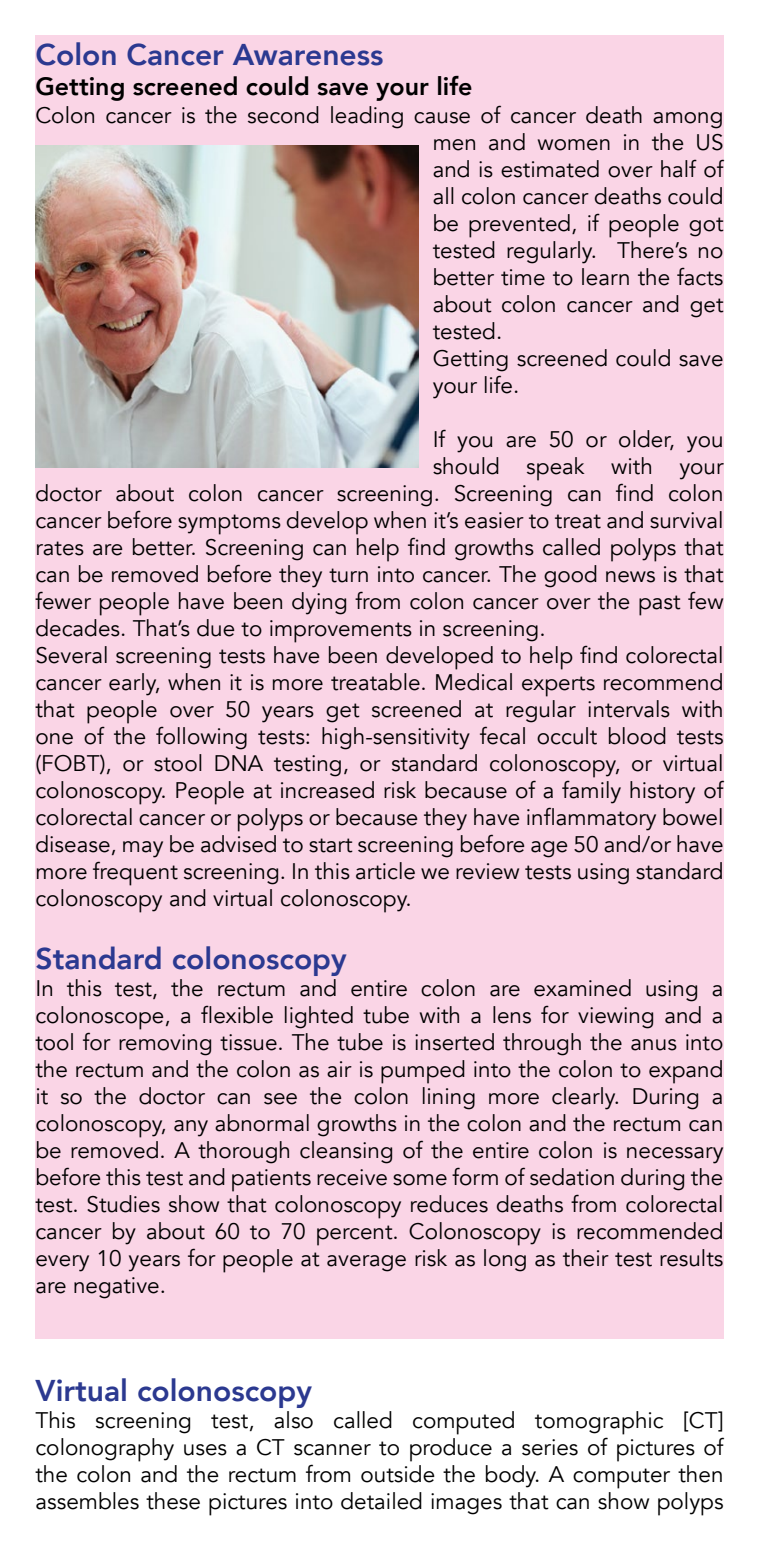
<style>
.page{position:relative;width:759px;height:1560px;background:#fff}
.page>*{position:absolute;margin:0;border:0;box-sizing:border-box;transform-origin:0 0}
.t1{font:800 30px "Avenir";color:#2b3990}
.t2{font:800 25px "Avenir";color:#000}
.t3{font:22.5px/27px "Avenir";color:#000;text-align:justify}
</style>
<div class="page">
<div style="left:35px;top:35px;width:688px;height:40px;background:#fad5e6"></div>
<div style="left:35px;top:70px;width:688px;height:34px;background:#fad5e6"></div>
<div style="left:35px;top:100px;width:688px;height:246px;background:#fad5e6"></div>
<div style="left:35px;top:343px;width:688px;height:57px;background:#fad5e6"></div>
<div style="left:35px;top:397px;width:688px;height:30px;background:#fad5e6"></div>
<div style="left:35px;top:424px;width:688px;height:219px;background:#fad5e6"></div>
<div style="left:35px;top:640px;width:688px;height:273px;background:#fad5e6"></div>
<div style="left:35px;top:910px;width:688px;height:30px;background:#fad5e6"></div>
<div style="left:35px;top:938px;width:688px;height:40px;background:#fad5e6"></div>
<div style="left:35px;top:973px;width:688px;height:327px;background:#fad5e6"></div>
<div style="left:35px;top:1298px;width:688px;height:40px;background:#fad5e6"></div>
<img style="left:35px;top:145px;width:383px;height:323px">
<h1 class="t1" style="left:35px;top:32px;width:349px">Colon Cancer Awareness</h1>
<p class="t2" style="left:35px;top:67px;width:438px">Getting screened could save your life</p>
<p class="t3" style="left:432px;top:102px;width:292px;text-align:left;text-indent:-397px">Colon cancer is the second leading cause of cancer death among men and women in the US and is estimated over half of all colon cancer deaths could be prevented, if people got tested regularly. There’s no better time to learn the facts about colon cancer and get tested.<br>Getting screened could save your life.</p>
<p class="t3" style="left:432px;top:426px;width:292px">If you are 50 or older, you</p>
<p class="t3" style="left:432px;top:453px;width:292px">should speak with your</p>
<p class="t3" style="left:35px;top:480px;width:689px">doctor about colon cancer screening. Screening can find colon</p>
<p class="t3" style="left:35px;top:507px;width:689px">cancer before symptoms develop when it’s easier to treat and survival</p>
<p class="t3" style="left:35px;top:534px;width:689px">rates are better. Screening can help find growths called polyps that</p>
<p class="t3" style="left:35px;top:561px;width:689px">can be removed before they turn into cancer. The good news is that</p>
<p class="t3" style="left:35px;top:588px;width:689px">fewer people have been dying from colon cancer over the past few</p>
<p class="t3" style="left:35px;top:615px;width:511px">decades. That’s due to improvements in screening.</p>
<p class="t3" style="left:35px;top:642px;width:689px">Several screening tests have been developed to help find colorectal</p>
<p class="t3" style="left:35px;top:669px;width:689px">cancer early, when it is more treatable. Medical experts recommend</p>
<p class="t3" style="left:35px;top:696px;width:689px">that people over 50 years get screened at regular intervals with</p>
<p class="t3" style="left:35px;top:723px;width:689px">one of the following tests: high-sensitivity fecal occult blood tests</p>
<p class="t3" style="left:35px;top:750px;width:689px">(FOBT), or stool DNA testing, or standard colonoscopy, or virtual</p>
<p class="t3" style="left:35px;top:777px;width:689px">colonoscopy. People at increased risk because of a family history of</p>
<p class="t3" style="left:35px;top:804px;width:689px">colorectal cancer or polyps or because they have inflammatory bowel</p>
<p class="t3" style="left:35px;top:831px;width:689px">disease, may be advised to start screening before age 50 and/or have</p>
<p class="t3" style="left:35px;top:858px;width:689px">more frequent screening. In this article we review tests using standard</p>
<p class="t3" style="left:35px;top:885px;width:377px">colonoscopy and virtual colonoscopy.</p>
<h1 class="t1" style="left:35px;top:935px;width:313px">Standard colonoscopy</h1>
<p class="t3" style="left:35px;top:975px;width:689px">In this test, the rectum and entire colon are examined using a colonoscope, a flexible lighted tube with a lens for viewing and a tool for removing tissue. The tube is inserted through the anus into the rectum and the colon as air is pumped into the colon to expand it so the doctor can see the colon lining more clearly. During a colonoscopy, any abnormal growths in the colon and the rectum can be removed. A thorough cleansing of the entire colon is necessary before this test and patients receive some form of sedation during the test. Studies show that colonoscopy reduces deaths from colorectal cancer by about 60 to 70 percent. Colonoscopy is recommended every 10 years for people at average risk as long as their test results are negative.</p>
<h1 class="t1" style="left:35px;top:1367px;width:278px">Virtual colonoscopy</h1>
<p class="t3" style="left:35px;top:1407px;width:689px">This screening test, also called computed tomographic [CT] colonography uses a CT scanner to produce a series of pictures of the colon and the rectum from outside the body. A computer then assembles these pictures into detailed images that can show polyps</p>
</div>
